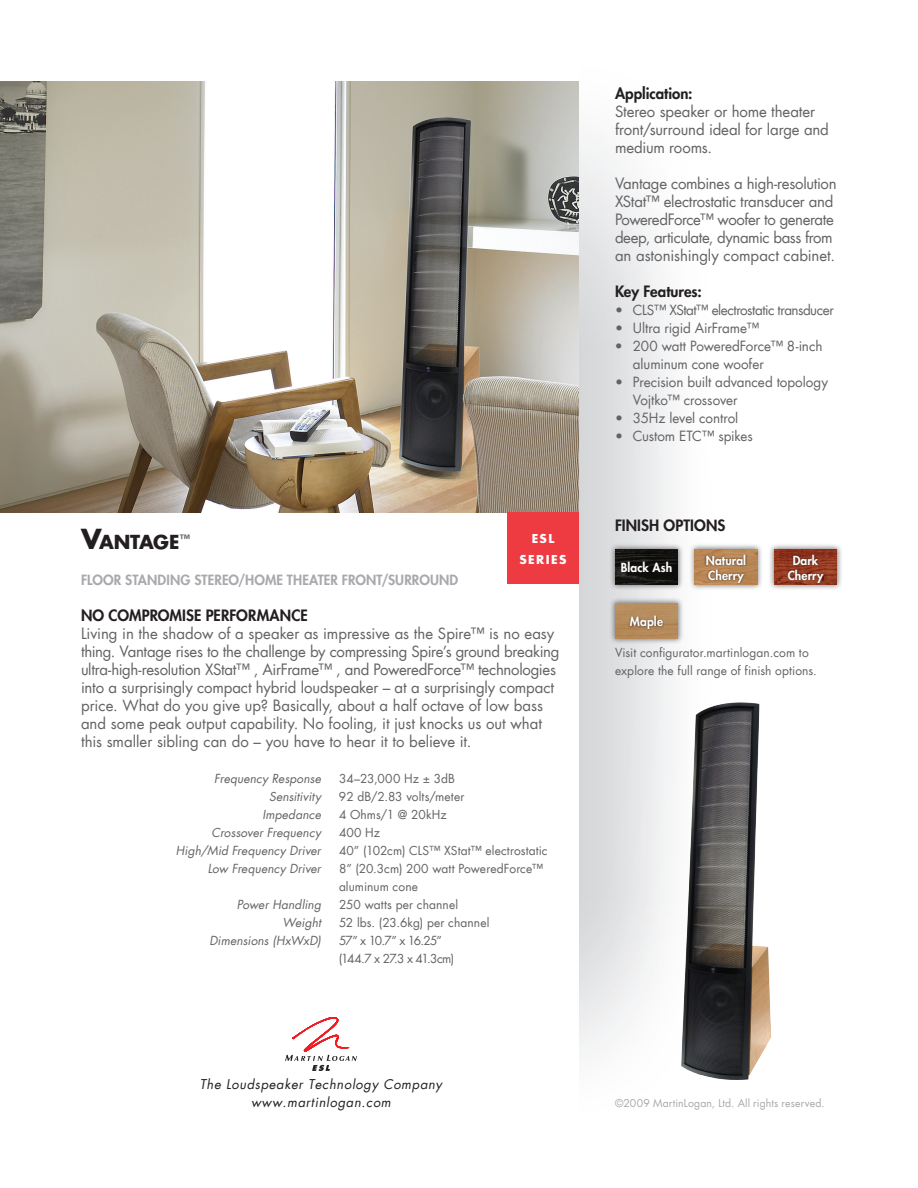
<style>
.page{position:relative;width:918px;height:1188px;background:#fff}
.page>*{position:absolute;margin:0;border:0;box-sizing:border-box;transform-origin:0 0}
.t1{font:700 18.9px "Futura";letter-spacing:-.01em;color:#231f20}
.t2{font:15px/18px "Futura";letter-spacing:-.015em;color:#636366}
.t3{font:800 15px "Futura";color:#231f20}
.t4{font:13.5px/18px "Futura";letter-spacing:-.015em;color:#636366}
.t5{font:800 13.5px "Futura";letter-spacing:.005em;color:#a8a9ad}
.t6{font:13.5px "Futura";letter-spacing:-.035em;color:#636366}
.t7{font:italic 12.9px/18px "Futura";letter-spacing:.05em;color:#231f20;text-align:center}
.t8{font:12px/18px "Futura";letter-spacing:.01em;color:#636366}
.t9{font:italic 12px "Futura";letter-spacing:.005em;color:#636366}
.t10{font:800 12px/15px "Futura";letter-spacing:.01em;color:#fff}
.t11{font:12px/18px "Futura";letter-spacing:-.06em;color:#636366}
.t12{font:700 12px/21px "Futura";letter-spacing:.115em;color:#fff;text-align:center}
.t13{font:10.5px "Futura";letter-spacing:.015em;color:#a8a9ad}
.s1{font-size:27px}
</style>
<div class="page">
<img style="left:0;top:81px;width:579px;height:431px">
<svg style="left:285px;top:1017px;width:72px;height:54px"></svg>
<img style="left:682px;top:702px;width:88px;height:378px">
<div style="left:609px;top:543px;width:75px;height:48px;background:#231f20;opacity:.6"></div>
<img style="left:615px;top:549px;width:63px;height:36px">
<div style="left:619px;top:561px;width:55px;height:14px;background:#231f20;opacity:.75"></div>
<div style="left:689px;top:543px;width:74px;height:48px;background:#231f20;opacity:.6"></div>
<img style="left:694px;top:549px;width:64px;height:36px">
<div style="left:704px;top:553px;width:44px;height:32px;background:#231f20;opacity:.75"></div>
<div style="left:609px;top:597px;width:75px;height:48px;background:#231f20;opacity:.6"></div>
<img style="left:615px;top:603px;width:63px;height:36px">
<div style="left:628px;top:615px;width:37px;height:16px;background:#231f20;opacity:.75"></div>
<div style="left:768px;top:543px;width:75px;height:48px;background:#231f20;opacity:.6"></div>
<img style="left:774px;top:549px;width:63px;height:36px">
<div style="left:786px;top:553px;width:40px;height:32px;background:#231f20;opacity:.75"></div>
<div style="left:507px;top:512px;width:72px;height:72px;background:#ee3a41"></div>
<p class="t1" style="left:81px;top:529px;width:111px"><span class="s1">V</span>ANTAGE<sup>™</sup></p>
<p class="t5" style="left:81px;top:571px;width:379px">FLOOR STANDING STEREO/HOME THEATER FRONT/SURROUND</p>
<p class="t12" style="left:520px;top:528px;width:48px">ESL<br>SERIES</p>
<p class="t3" style="left:81px;top:605px;width:228px">NO COMPROMISE PERFORMANCE</p>
<p class="t2" style="left:81px;top:624px;width:480px">Living in the shadow of a speaker as impressive as the Spire™ is no easy thing. Vantage rises to the challenge by compressing Spire’s ground breaking ultra-high-resolution XStat™ , AirFrame™ , and PoweredForce™ technologies into a surprisingly compact hybrid loudspeaker – at a surprisingly compact price. What do you give up? Basically, about a half octave of low bass and some peak output capability. No fooling, it just knocks us out what this smaller sibling can do – you have to hear it to believe it.</p>
<p class="t9" style="left:214px;top:770px;width:108px">Frequency Response</p>
<p class="t8" style="left:339px;top:769px;width:118px">34–23,000 Hz ± 3dB</p>
<p class="t9" style="left:269px;top:788px;width:53px">Sensitivity</p>
<p class="t8" style="left:339px;top:787px;width:127px">92 dB/2.83 volts/meter</p>
<p class="t9" style="left:262px;top:806px;width:60px">Impedance</p>
<p class="t8" style="left:339px;top:805px;width:109px">4 Ohms/1 @ 20kHz</p>
<p class="t9" style="left:212px;top:824px;width:111px">Crossover Frequency</p>
<p class="t8" style="left:339px;top:823px;width:43px">400 Hz</p>
<p class="t9" style="left:176px;top:842px;width:147px">High/Mid Frequency Driver</p>
<p class="t8" style="left:339px;top:841px;width:210px">40” (102cm) CLS™ XStat™ electrostatic</p>
<p class="t9" style="left:208px;top:860px;width:115px">Low Frequency Driver</p>
<p class="t8" style="left:339px;top:859px;width:206px">8” (20.3cm) 200 watt PoweredForce™ aluminum cone</p>
<p class="t9" style="left:237px;top:896px;width:86px">Power Handling</p>
<p class="t8" style="left:339px;top:895px;width:121px">250 watts per channel</p>
<p class="t9" style="left:283px;top:914px;width:40px">Weight</p>
<p class="t8" style="left:339px;top:913px;width:152px">52 lbs. (23.6kg) per channel</p>
<p class="t9" style="left:209px;top:932px;width:113px">Dimensions (HxWxD)</p>
<p class="t11" style="left:339px;top:931px;width:117px">57” x 10.7” x 16.25” (144.7 x 27.3 x 41.3cm)</p>
<p class="t7" style="left:200px;top:1075px;width:244px">The Loudspeaker Technology Company www.martinlogan.com</p>
<p class="t3" style="left:615px;top:83px;width:79px">Application:</p>
<p class="t2" style="left:615px;top:102px;width:215px">Stereo speaker or home theater front/surround ideal for large and medium rooms.</p>
<p class="t2" style="left:615px;top:174px;width:223px">Vantage combines a high-resolution XStat™ electrostatic transducer and PoweredForce™ woofer to generate deep, articulate, dynamic bass from an astonishingly compact cabinet.</p>
<p class="t3" style="left:615px;top:281px;width:88px">Key Features:</p>
<p class="t6" style="left:615px;top:301px;width:220px">• CLS™ XStat™ electrostatic transducer</p>
<p class="t4" style="left:615px;top:319px;width:146px">• Ultra rigid AirFrame™</p>
<p class="t4" style="left:633px;top:337px;width:191px;text-indent:-18px">• 200 watt PoweredForce™ 8-inch aluminum cone woofer</p>
<p class="t4" style="left:633px;top:373px;width:197px;text-indent:-18px">• Precision built advanced topology<br>Vojtko™ crossover</p>
<p class="t4" style="left:615px;top:409px;width:125px">• 35Hz level control</p>
<p class="t4" style="left:615px;top:427px;width:139px">• Custom ETC™ spikes</p>
<p class="t3" style="left:615px;top:515px;width:15px">Finish</p>
<p class="t3" style="left:663px;top:515px;width:30px">options</p>
<p class="t10" style="left:621px;top:560px;width:53px">Black Ash</p>
<p class="t10" style="left:706px;top:553px;width:42px">Natural<br>Cherry</p>
<p class="t10" style="left:630px;top:614px;width:35px">Maple</p>
<p class="t10" style="left:788px;top:553px;width:37px;text-align:center">Dark<br>Cherry</p>
<p class="t8" style="left:615px;top:643px;width:203px">Visit configurator.martinlogan.com to explore the full range of finish options.</p>
<p class="t13" style="left:615px;top:1096px;width:211px">©2009 MartinLogan, Ltd. All rights reserved.</p>
</div>
